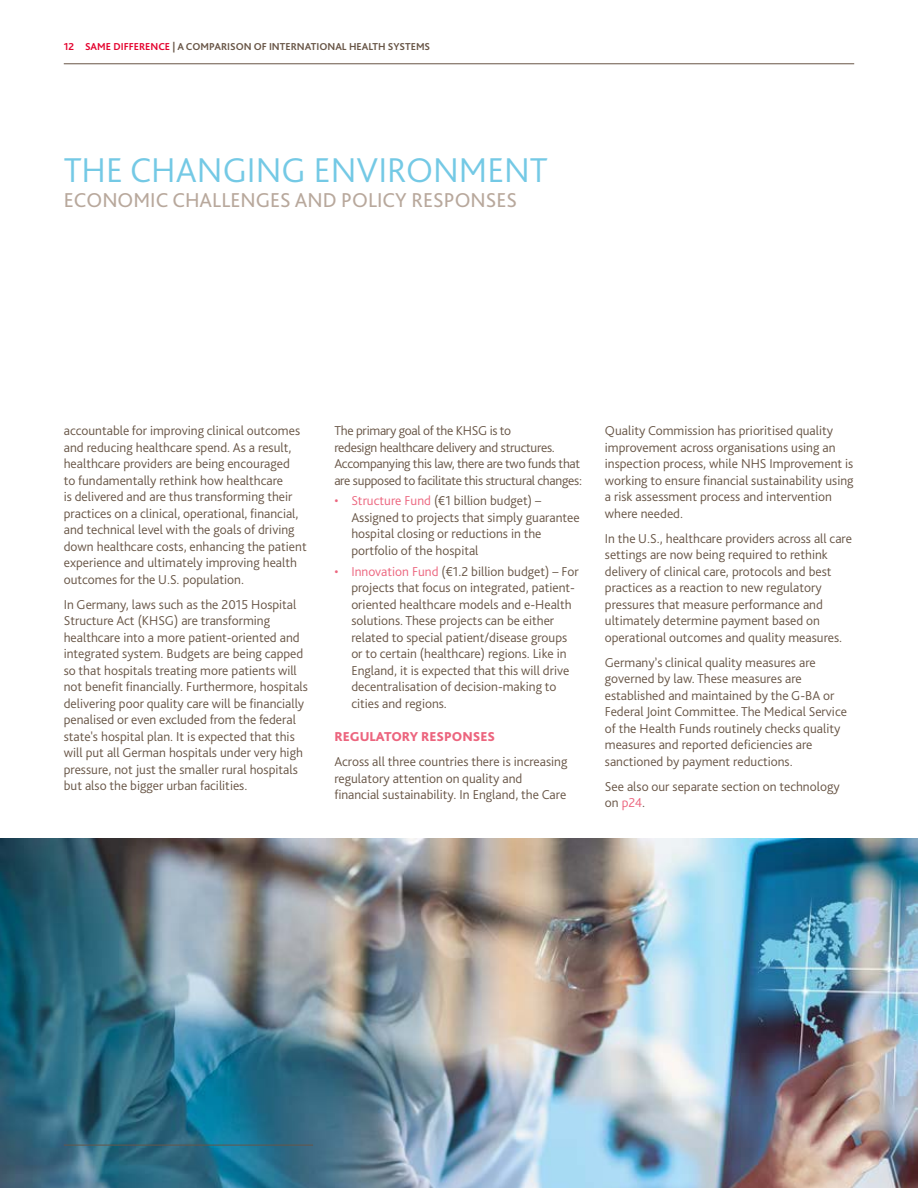
<style>
.page{position:relative;width:918px;height:1188px;background:#fff}
.page>*{position:absolute;margin:0;border:0;box-sizing:border-box;transform-origin:0 0}
.t1{font:300 36px "Bliss Pro";color:#74c9e5}
.t2{font:21px "Bliss Pro";color:#b8a89c}
.t3{font:300 13.5px/16.5px "Bliss Pro";color:#685546}
.t4{font:300 13.5px/16.5px "Bliss Pro";letter-spacing:-.02em;color:#685546}
.t5{font:800 13.5px "Bliss Pro";color:#ec657e}
.t6{font:700 10.5px "Bliss Pro";color:#685546}
.s1{color:#e4032e}
.s2{color:#ec657e}
</style>
<div class="page">
<hr style="left:64px;top:63px;width:790px;height:1px;background:#685546">
<img style="left:0;top:839px;width:918px;height:349px">
<hr style="left:64px;top:1145px;width:249px;height:1px;background:#685546">
<p class="t6" style="left:64px;top:40px;width:368px"><span class="s1">12 SAME DIFFERENCE</span> | A COMPARISON OF INTERNATIONAL HEALTH SYSTEMS</p>
<h1 class="t1" style="left:64px;top:148px;width:486px">THE CHANGING ENVIRONMENT</h1>
<h2 class="t2" style="left:64px;top:187px;width:455px">ECONOMIC CHALLENGES AND POLICY RESPONSES</h2>
<p class="t3" style="left:64px;top:422px;width:244px">accountable for improving clinical outcomes and reducing healthcare spend. As a result, healthcare providers are being encouraged<br>to fundamentally rethink how healthcare<br>is delivered and are thus transforming their practices on a clinical, operational, financial, and technical level with the goals of driving down healthcare costs, enhancing the patient experience and ultimately improving health outcomes for the U.S. population.</p>
<p class="t3" style="left:64px;top:596px;width:246px">In Germany, laws such as the 2015 Hospital Structure Act (KHSG) are transforming healthcare into a more patient-oriented and integrated system. Budgets are being capped so that hospitals treating more patients will not benefit financially. Furthermore, hospitals delivering poor quality care will be financially penalised or even excluded from the federal state's hospital plan. It is expected that this will put all German hospitals under very high pressure, not just the smaller rural hospitals but also the bigger urban facilities.</p>
<p class="t4" style="left:334px;top:422px;width:249px">The primary goal of the KHSG is to<br>redesign healthcare delivery and structures.<br>Accompanying this law, there are two funds that are supposed to facilitate this structural changes:</p>
<p class="t3" style="left:351px;top:492px;width:230px;text-indent:-17px"><span class="s2">• Structure Fund</span> (€1 billion budget) – Assigned to projects that simply guarantee hospital closing or reductions in the portfolio of the hospital</p>
<p class="t3" style="left:351px;top:563px;width:229px;text-indent:-17px"><span class="s2">• Innovation Fund</span> (€1.2 billion budget) – For projects that focus on integrated, patient&shy;oriented healthcare models and e-Health solutions. These projects can be either related to special patient/disease groups or to certain (healthcare) regions. Like in England, it is expected that this will drive decentralisation of decision-making to cities and regions.</p>
<p class="t5" style="left:334px;top:728px;width:162px">REGULATORY RESPONSES</p>
<p class="t3" style="left:334px;top:753px;width:235px">Across all three countries there is increasing regulatory attention on quality and financial sustainability. In England, the Care</p>
<p class="t3" style="left:605px;top:422px;width:250px">Quality Commission has prioritised quality improvement across organisations using an inspection process, while NHS Improvement is working to ensure financial sustainability using a risk assessment process and intervention where needed.</p>
<p class="t3" style="left:605px;top:529px;width:249px">In the U.S., healthcare providers across all care settings are now being required to rethink delivery of clinical care, protocols and best practices as a reaction to new regulatory pressures that measure performance and ultimately determine payment based on operational outcomes and quality measures.</p>
<p class="t3" style="left:605px;top:653px;width:244px">Germany’s clinical quality measures are governed by law. These measures are established and maintained by the G-BA or Federal Joint Committee. The Medical Service of the Health Funds routinely checks quality measures and reported deficiencies are sanctioned by payment reductions.</p>
<p class="t3" style="left:605px;top:777px;width:236px">See also our separate section on technology on <span class="s2">p24</span>.</p>
</div>
